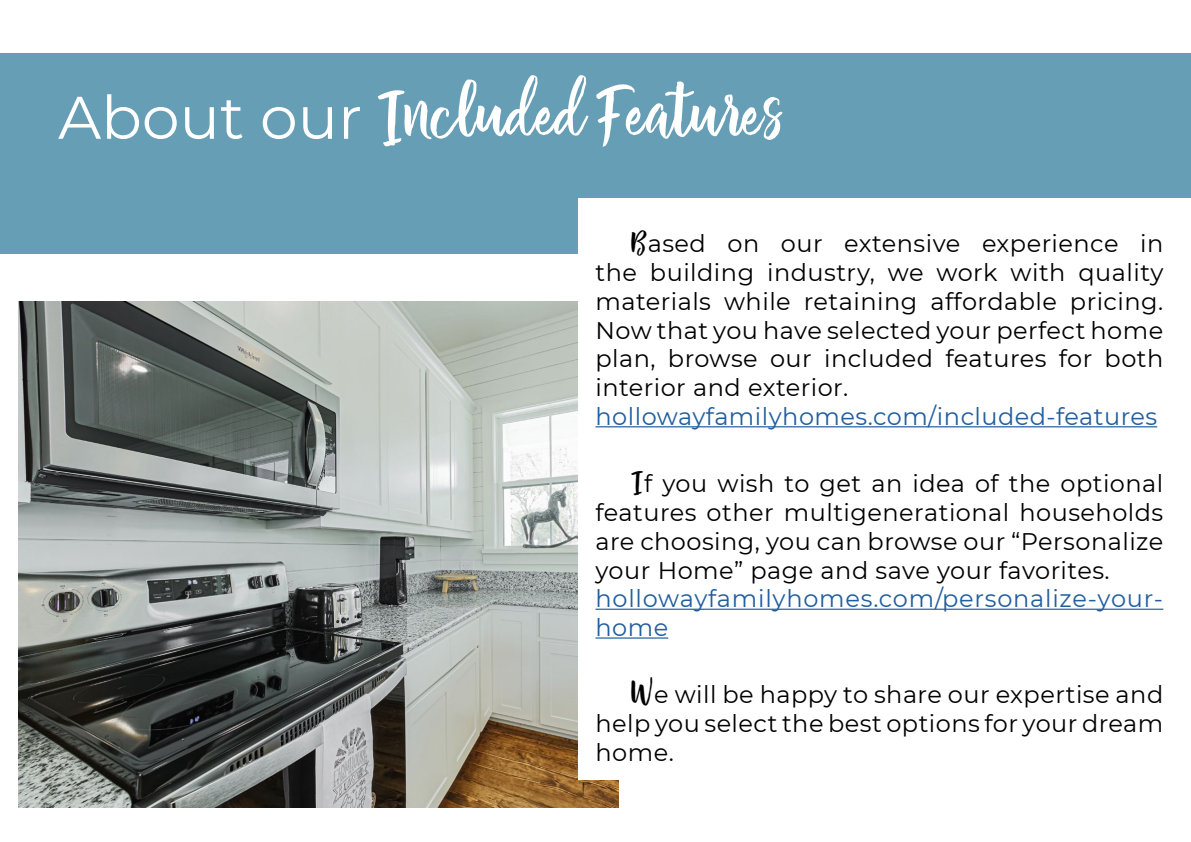
<style>
.page{position:relative;width:1191px;height:842px;background:#fff}
.page>*{position:absolute;margin:0;border:0;box-sizing:border-box;transform-origin:0 0}
.t1{font:74px "Chamelia Script";color:#fff}
.t2{font:24px/28.8px "Montserrat";letter-spacing:.02em;color:#000;text-align:justify}
.t3{font:24px/28.8px "Montserrat";letter-spacing:.02em;color:#215e9e}
.s1{font-family:"Montserrat";font-size:60px}
.s2{font-family:"Chamelia Script";font-size:32px}
</style>
<div class="page">
<div style="left:0;top:53px;width:1191px;height:200px;background:#669eb5"></div>
<img style="left:18px;top:302px;width:600px;height:506px">
<div style="left:578px;top:198px;width:613px;height:582px;background:#fff"></div>
<hr style="left:595px;top:426px;width:562px;height:1px;background:#215e9e">
<hr style="left:595px;top:609px;width:568px;height:1px;background:#215e9e">
<hr style="left:595px;top:637px;width:73px;height:2px;background:#215e9e">
<h1 class="t1" style="left:58px;top:69px;width:729px"><span class="s1">About our</span> Included Features</h1>
<p class="t2" style="left:595px;top:228px;width:569px;text-indent:36px"><span class="s2">B</span>ased on our extensive experience in the building industry, we work with quality materials while retaining affordable pricing.<br>Now that you have selected your perfect home plan, browse our included features for both interior and exterior.</p>
<p class="t3" style="left:595px;top:401px;width:563px">hollowayfamilyhomes.com/included-features</p>
<p class="t2" style="left:595px;top:468px;width:569px;text-indent:36px"><span class="s2">I</span>f you wish to get an idea of the optional features other multigenerational households are choosing, you can browse our “Personalize your Home” page and save your favorites.</p>
<p class="t3" style="left:595px;top:584px;width:569px">hollowayfamilyhomes.com/personalize-your&shy;home</p>
<p class="t2" style="left:595px;top:680px;width:569px;text-indent:36px"><span class="s2">W</span>e will be happy to share our expertise and help you select the best options for your dream home.</p>
</div>
